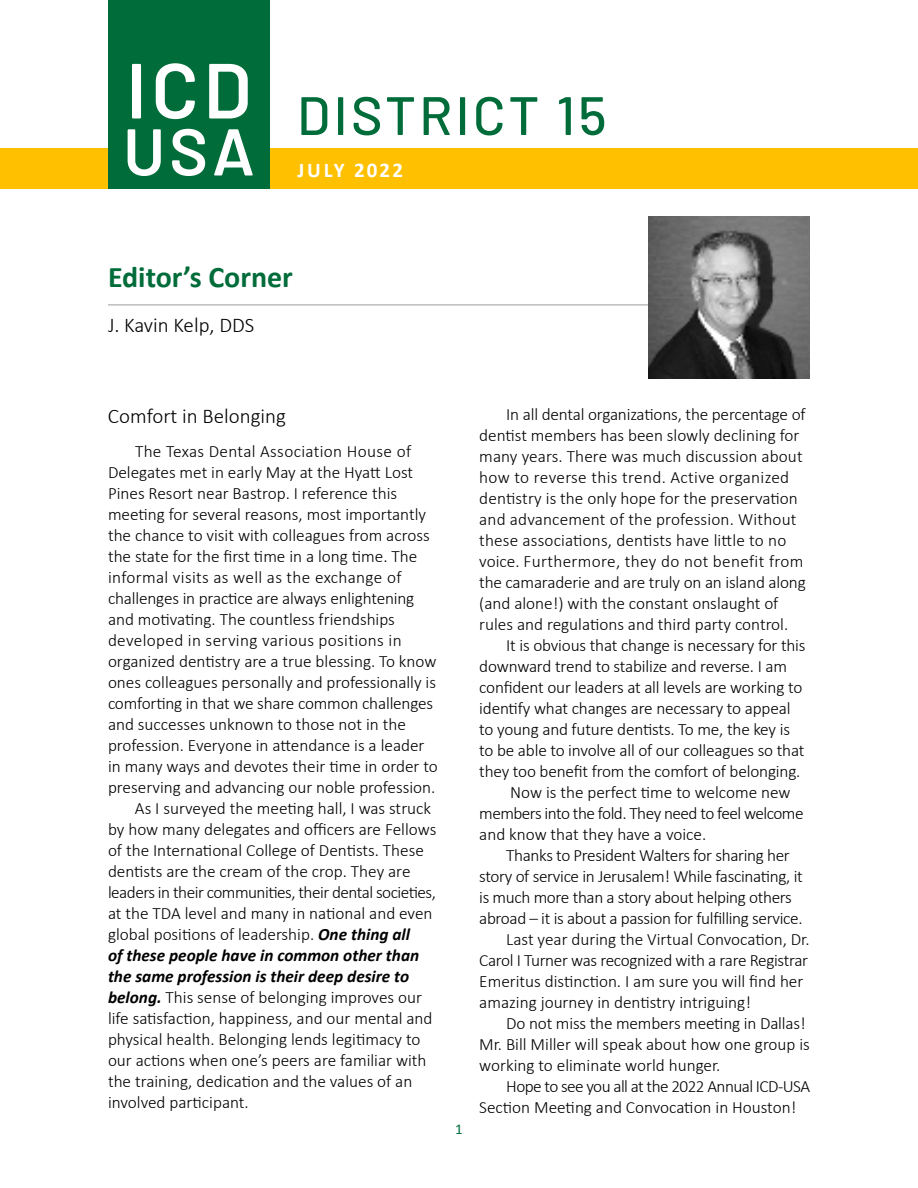
<style>
.page{position:relative;width:918px;height:1188px;background:#fff}
.page>*{position:absolute;margin:0;border:0;box-sizing:border-box;transform-origin:0 0}
.t1{font:600 78px "Barlow";color:#fff}
.t2{font:600 66px "Barlow";color:#fff}
.t3{font:500 54px "Barlow";letter-spacing:.06em;color:#006c3a}
.t4{font:700 30px "Calibri";color:#006c3a}
.t5{font:300 21px "Calibri";color:#000}
.t6{font:700 21px "Calibri";letter-spacing:.1em;color:#fff}
.t7{font:300 17.25px/21px "Calibri";color:#000}
.t8{font:300 17.25px "Calibri";letter-spacing:-.02em;color:#000}
.t9{font:300 17.25px "Calibri";letter-spacing:.02em;color:#000}
.t10{font:300 17.25px "Calibri";letter-spacing:-.03em;color:#000}
.t11{font:italic 700 17.25px "Calibri";color:#000}
.t12{font:300 17.25px "Calibri";letter-spacing:-.035em;color:#000}
.t13{font:15px "Calibri";color:#006c3a}
.s1{font-weight:700;font-style:italic}
</style>
<div class="page">
<div style="left:0;top:148px;width:918px;height:41px;background:#ffc000"></div>
<div style="left:108px;top:0;width:162px;height:189px;background:#006c3a"></div>
<hr style="left:108px;top:305px;width:702px;height:1px;background:#9b9b9c">
<img style="left:648px;top:217px;width:162px;height:162px">
<h1 class="t1" style="left:126px;top:42px;width:127px">ICD</h1>
<h2 class="t2" style="left:123px;top:111px;width:133px">USA</h2>
<h3 class="t3" style="left:297px;top:82px;width:311px">DISTRICT 15</h3>
<p class="t6" style="left:297px;top:155px;width:107px">JULY 2022</p>
<h3 class="t4" style="left:108px;top:255px;width:186px">Editor’s Corner</h3>
<p class="t5" style="left:108px;top:312px;width:148px">J. Kavin Kelp, DDS</p>
<p class="t5" style="left:108px;top:403px;width:179px">Comfort in Belonging</p>
<p class="t9" style="left:135px;top:441px;width:278px">The Texas Dental Association House of</p>
<p class="t7" style="left:108px;top:462px;width:307px">Delegates met in early May at the Hyatt Lost</p>
<p class="t7" style="left:108px;top:483px;width:291px">Pines Resort near Bastrop. I reference this</p>
<p class="t7" style="left:108px;top:504px;width:320px">meeting for several reasons, most importantly</p>
<p class="t7" style="left:108px;top:525px;width:323px">the chance to visit with colleagues from across</p>
<p class="t7" style="left:108px;top:546px;width:311px">the state for the first time in a long time. The</p>
<p class="t9" style="left:108px;top:567px;width:295px">informal visits as well as the exchange of</p>
<p class="t7" style="left:108px;top:588px;width:308px">challenges in practice are always enlightening</p>
<p class="t7" style="left:108px;top:609px;width:288px">and motivating. The countless friendships</p>
<p class="t9" style="left:108px;top:630px;width:295px">developed in serving various positions in</p>
<p class="t7" style="left:108px;top:651px;width:330px">organized dentistry are a true blessing. To know</p>
<p class="t7" style="left:108px;top:672px;width:330px">ones colleagues personally and professionally is</p>
<p class="t7" style="left:108px;top:693px;width:327px">comforting in that we share common challenges</p>
<p class="t7" style="left:108px;top:714px;width:300px">and successes unknown to those not in the</p>
<p class="t7" style="left:108px;top:735px;width:318px">profession. Everyone in attendance is a leader</p>
<p class="t7" style="left:108px;top:756px;width:331px">in many ways and devotes their time in order to</p>
<p class="t7" style="left:108px;top:777px;width:329px">preserving and advancing our noble profession.</p>
<p class="t7" style="left:135px;top:798px;width:298px">As I surveyed the meeting hall, I was struck</p>
<p class="t7" style="left:108px;top:819px;width:330px">by how many delegates and officers are Fellows</p>
<p class="t7" style="left:108px;top:840px;width:318px">of the International College of Dentists. These</p>
<p class="t7" style="left:108px;top:861px;width:304px">dentists are the cream of the crop. They are</p>
<p class="t10" style="left:108px;top:882px;width:329px">leaders in their communities, their dental societies,</p>
<p class="t7" style="left:108px;top:903px;width:326px">at the TDA level and many in national and even</p>
<p class="t7" style="left:108px;top:924px;width:304px">global positions of leadership. <span class="s1">One thing all</span></p>
<p class="t11" style="left:108px;top:945px;width:313px">of these people have in common other than</p>
<p class="t11" style="left:108px;top:966px;width:303px">the same profession is their deep desire to</p>
<p class="t7" style="left:108px;top:987px;width:316px"><span class="s1">belong.</span> This sense of belonging improves our</p>
<p class="t7" style="left:108px;top:1008px;width:326px">life satisfaction, happiness, and our mental and</p>
<p class="t7" style="left:108px;top:1029px;width:314px">physical health. Belonging lends legitimacy to</p>
<p class="t7" style="left:108px;top:1050px;width:320px">our actions when one’s peers are familiar with</p>
<p class="t7" style="left:108px;top:1071px;width:306px">the training, dedication and the values of an</p>
<p class="t7" style="left:108px;top:1092px;width:142px">involved participant.</p>
<p class="t13" style="left:455px;top:1119px;width:9px">1</p>
<p class="t7" style="left:479px;top:403px;width:328px;text-indent:27px">In all dental organizations, the percentage of dentist members has been slowly declining for many years. There was much discussion about how to reverse this trend. Active organized dentistry is the only hope for the preservation and advancement of the profession. Without these associations, dentists have little to no voice. Furthermore, they do not benefit from the camaraderie and are truly on an island along (and alone!) with the constant onslaught of rules and regulations and third party control.</p>
<p class="t7" style="left:506px;top:634px;width:301px">It is obvious that change is necessary for this</p>
<p class="t7" style="left:479px;top:655px;width:309px">downward trend to stabilize and reverse. I am</p>
<p class="t7" style="left:479px;top:676px;width:325px">confident our leaders at all levels are working to</p>
<p class="t7" style="left:479px;top:697px;width:313px">identify what changes are necessary to appeal</p>
<p class="t7" style="left:479px;top:718px;width:312px">to young and future dentists. To me, the key is</p>
<p class="t7" style="left:479px;top:739px;width:327px">to be able to involve all of our colleagues so that</p>
<p class="t7" style="left:479px;top:760px;width:323px">they too benefit from the comfort of belonging.</p>
<p class="t7" style="left:510px;top:781px;width:282px">Now is the perfect time to welcome new</p>
<p class="t10" style="left:479px;top:802px;width:326px">members into the fold. They need to feel welcome</p>
<p class="t7" style="left:479px;top:823px;width:229px">and know that they have a voice.</p>
<p class="t8" style="left:506px;top:844px;width:285px">Thanks to President Walters for sharing her</p>
<p class="t8" style="left:479px;top:865px;width:325px">story of service in Jerusalem! While fascinating, it</p>
<p class="t8" style="left:479px;top:886px;width:314px">is much more than a story about helping others</p>
<p class="t8" style="left:479px;top:907px;width:325px">abroad – it is about a passion for fulfilling service.</p>
<p class="t7" style="left:506px;top:928px;width:305px">Last year during the Virtual Convocation, Dr.</p>
<p class="t8" style="left:479px;top:949px;width:330px">Carol I Turner was recognized with a rare Registrar</p>
<p class="t7" style="left:479px;top:970px;width:326px">Emeritus distinction. I am sure you will find her</p>
<p class="t7" style="left:479px;top:991px;width:273px">amazing journey in dentistry intriguing!</p>
<p class="t7" style="left:506px;top:1012px;width:301px">Do not miss the members meeting in Dallas!</p>
<p class="t7" style="left:479px;top:1033px;width:332px">Mr. Bill Miller will speak about how one group is</p>
<p class="t7" style="left:479px;top:1054px;width:243px">working to eliminate world hunger.</p>
<p class="t12" style="left:506px;top:1075px;width:305px">Hope to see you all at the 2022 Annual ICD-USA</p>
<p class="t7" style="left:479px;top:1096px;width:319px">Section Meeting and Convocation in Houston!</p>
</div>
